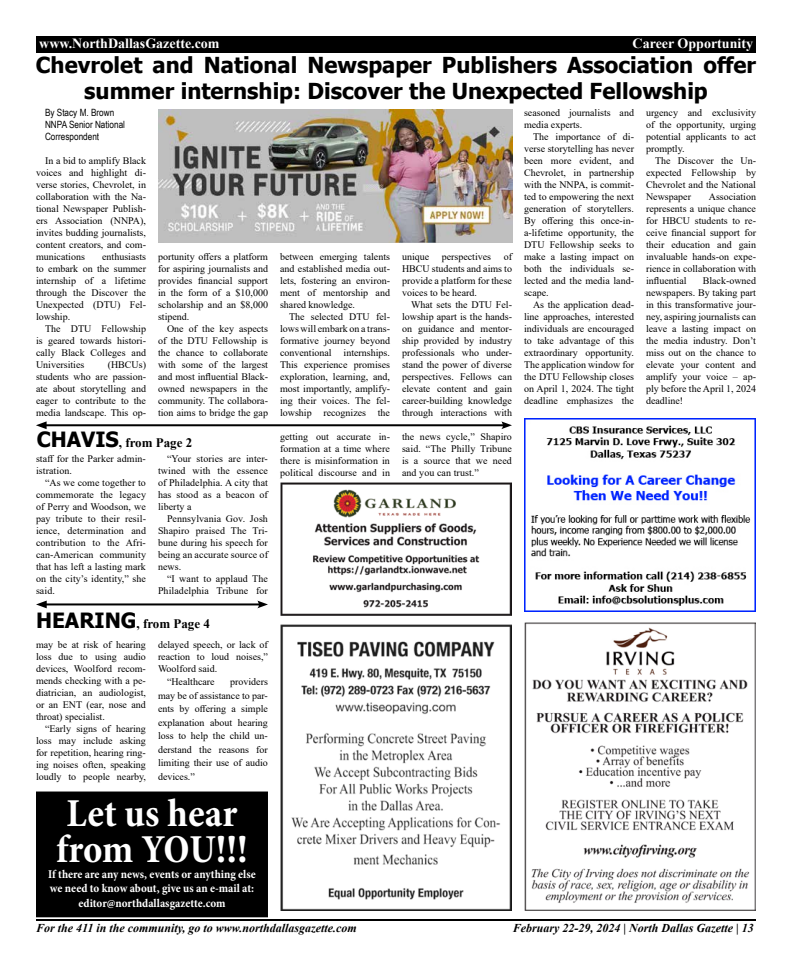
<style>
.page{position:relative;width:792px;height:972px;background:#fff}
.page>*{position:absolute;margin:0;border:0;box-sizing:border-box;transform-origin:0 0}
.t1{font:700 condensed 40px/36px "Minion Pro";color:#fff}
.t2{font:700 22px/26.4px "Tahoma";color:#000;text-align:center}
.t3{font:700 14px "Times New Roman";color:#fff}
.t4{font:700 13px "Times New Roman";color:#000}
.t5{font:700 condensed 12px/14.4px "Minion Pro";color:#fff;text-align:center}
.t6{font:italic 700 12px "Times New Roman";color:#000}
.t7{font:10px/12px "Times New Roman";color:#000;text-align:justify}
.t8{font:10px/12px "Arial Narrow";color:#000}
.s1{font-family:"Tahoma";font-size:21px}
</style>
<div class="page">
<hr style="left:36px;top:919px;width:720px;height:2px;background:#000">
<div style="left:36px;top:36px;width:720px;height:17px;background:#000"></div>
<img style="left:280px;top:624px;width:232px;height:286px">
<img style="left:524px;top:623px;width:232px;height:287px">
<img style="left:280px;top:482px;width:232px;height:134px">
<img style="left:524px;top:419px;width:232px;height:193px">
<hr style="left:43px;top:603px;width:218px;height:2px;background:#000">
<svg style="left:36px;top:601px;width:11px;height:7px"></svg>
<svg style="left:257px;top:601px;width:11px;height:7px"></svg>
<div style="left:36px;top:792px;width:231px;height:125px;background:#000"></div>
<hr style="left:43px;top:424px;width:462px;height:2px;background:#000">
<svg style="left:36px;top:421px;width:11px;height:8px"></svg>
<svg style="left:501px;top:421px;width:11px;height:8px"></svg>
<img style="left:158px;top:110px;width:354px;height:132px">
<h3 class="t3" style="left:39px;top:33px;width:182px">www.NorthDallasGazette.com</h3>
<h3 class="t3" style="left:633px;top:33px;width:122px">Career Opportunity</h3>
<h2 class="t2" style="left:36px;top:52px;width:722px">Chevrolet and National Newspaper Publishers Association offer summer internship: Discover the Unexpected Fellowship</h2>
<p class="t8" style="left:45px;top:107px;width:82px">By Stacy M. Brown<br>NNPA Senior National<br>Correspondent</p>
<p class="t7" style="left:36px;top:155px;width:111px;text-indent:9px">In a bid to amplify Black voices and highlight di&shy;verse stories, Chevrolet, in collaboration with the Na&shy;tional Newspaper Publish&shy;ers Association (NNPA), invites budding journalists, content creators, and com&shy;munications</p>
<p class="t7" style="left:524px;top:106px;width:111px">seasoned journalists and media experts.</p>
<p class="t7" style="left:524px;top:130px;width:111px;text-indent:9px">The importance of di&shy;verse storytelling has never been more evident, and Chevrolet, in partnership with the NNPA, is commit&shy;ted to empowering the next generation of storytellers.<br>By offering this once-in&shy;a-lifetime opportunity, the DTU Fellowship seeks to make a lasting impact on both the individuals se&shy;lected and the media land&shy;scape.</p>
<p class="t7" style="left:524px;top:298px;width:111px;text-indent:9px">As the application dead&shy;line approaches, interested individuals are encouraged to take advantage of this extraordinary opportunity.<br>The application window for the DTU Fellowship closes on April 1, 2024. The tight deadline emphasizes the</p>
<p class="t7" style="left:646px;top:106px;width:111px">urgency and exclusivity of the opportunity, urging potential applicants to act promptly.</p>
<p class="t7" style="left:646px;top:154px;width:111px;text-indent:9px">The Discover the Un&shy;expected Fellowship by Chevrolet and the National Newspaper</p>
<p class="t7" style="left:646px;top:190px;width:111px;text-indent:63px">Association represents a unique chance for HBCU students to re&shy;ceive financial support for their education and gain invaluable hands-on expe&shy;rience in collaboration with influential</p>
<p class="t7" style="left:158px;top:251px;width:111px">portunity offers a platform for aspiring journalists and provides financial support in the form of a $10,000 scholarship and an $8,000 stipend.</p>
<p class="t7" style="left:158px;top:323px;width:111px;text-indent:9px">One of the key aspects of the DTU Fellowship is the chance to collaborate with some of the largest and most influential Black&shy;owned newspapers in the community. The collabora&shy;tion aims to bridge the gap</p>
<p class="t7" style="left:280px;top:251px;width:111px">between emerging talents and established media out&shy;lets, fostering an environ&shy;ment of mentorship and shared knowledge.</p>
<p class="t7" style="left:280px;top:311px;width:111px;text-indent:9px">The selected DTU fel&shy;lows will embark on a trans&shy;formative journey beyond conventional internships.<br>This experience promises exploration, learning, and, most importantly, amplify&shy;ing their voices. The fel&shy;lowship recognizes the</p>
<p class="t7" style="left:402px;top:251px;width:29px">unique</p>
<p class="t7" style="left:442px;top:251px;width:51px">perspectives</p>
<p class="t7" style="left:402px;top:251px;width:111px;text-indent:102px">of HBCU students and aims to provide a platform for these voices to be heard.</p>
<p class="t7" style="left:402px;top:299px;width:111px;text-indent:9px">What sets the DTU Fel&shy;lowship apart is the hands&shy;on guidance and mentor&shy;ship provided by industry professionals who under&shy;stand the power of diverse perspectives. Fellows can elevate content and gain career-building knowledge through interactions with</p>
<p class="t7" style="left:36px;top:251px;width:111px;text-indent:66px">enthusiasts to embark on the summer internship of a lifetime through the Discover the Unexpected (DTU) Fel&shy;lowship.</p>
<p class="t7" style="left:36px;top:323px;width:111px;text-indent:9px">The DTU Fellowship is geared towards histori&shy;cally Black Colleges and Universities</p>
<p class="t7" style="left:646px;top:274px;width:111px;text-indent:57px">Black-owned newspapers. By taking part in this transformative jour&shy;ney, aspiring journalists can leave a lasting impact on the media industry. Don’t miss out on the chance to elevate your content and amplify your voice – ap&shy;ply before the April 1, 2024 deadline!</p>
<p class="t7" style="left:36px;top:359px;width:111px;text-indent:72px">(HBCUs) students who are passion&shy;ate about storytelling and eager to contribute to the media landscape. This op-</p>
<h3 class="t4" style="left:37px;top:434px;width:157px"><span class="s1">CHAVIS</span>, from Page 2</h3>
<p class="t7" style="left:36px;top:452px;width:111px">staff for the Parker admin&shy;istration.</p>
<p class="t7" style="left:36px;top:476px;width:112px;text-indent:9px">“As we come together to commemorate the legacy of Perry and Woodson, we pay tribute to their resil&shy;ience, determination and contribution to the Afri&shy;can-American community that has left a lasting mark on the city’s identity,” she said.</p>
<p class="t7" style="left:158px;top:452px;width:111px;text-indent:9px">“Your stories are inter&shy;twined with the essence of Philadelphia. A city that has stood as a beacon of liberty a</p>
<p class="t7" style="left:158px;top:512px;width:112px;text-indent:9px">Pennsylvania Gov. Josh Shapiro praised The Tri&shy;bune during his speech for being an accurate source of news.</p>
<p class="t7" style="left:158px;top:572px;width:111px;text-align:right">“I want to applaud The<br>Philadelphia Tribune for</p>
<h3 class="t4" style="left:36px;top:614px;width:175px"><span class="s1">HEARING</span>, from Page 4</h3>
<p class="t7" style="left:36px;top:638px;width:111px">may be at risk of hearing loss due to using audio devices, Woolford recom&shy;mends checking with a pe&shy;diatrician, an audiologist, or an ENT (ear, nose and throat) specialist.</p>
<p class="t7" style="left:36px;top:722px;width:111px;text-indent:9px">“Early signs of hearing loss may include asking for repetition, hearing ring&shy;ing noises often, speaking loudly to people nearby,</p>
<p class="t7" style="left:158px;top:638px;width:111px">delayed speech, or lack of reaction to loud noises,” Woolford said.</p>
<p class="t7" style="left:167px;top:676px;width:49px">“Healthcare</p>
<p class="t7" style="left:158px;top:675px;width:111px;line-height:13.5px;text-indent:72px">providers may be of assistance to par&shy;ents by offering a simple explanation about hearing loss to help the child un&shy;derstand the reasons for limiting their use of audio devices.”</p>
<h1 class="t1" style="left:56px;top:795px;width:193px">Let us hear from YOU!!!</h1>
<p class="t5" style="left:48px;top:867px;width:209px">If there are any news, events or anything else we need to know about, give us an e-mail at: editor@northdallasgazette.com</p>
<p class="t7" style="left:280px;top:430px;width:112px">getting out accurate in&shy;formation at a time where there is misinformation in political discourse and in</p>
<p class="t7" style="left:402px;top:430px;width:111px">the news cycle,” Shapiro said. “The Philly Tribune is a source that we need and you can trust.”</p>
<p class="t6" style="left:36px;top:920px;width:322px">For the 411 in the community, go to www.northdallasgazette.com</p>
<p class="t6" style="left:513px;top:920px;width:242px">February 22-29, 2024 | North Dallas Gazette | 13</p>
</div>
